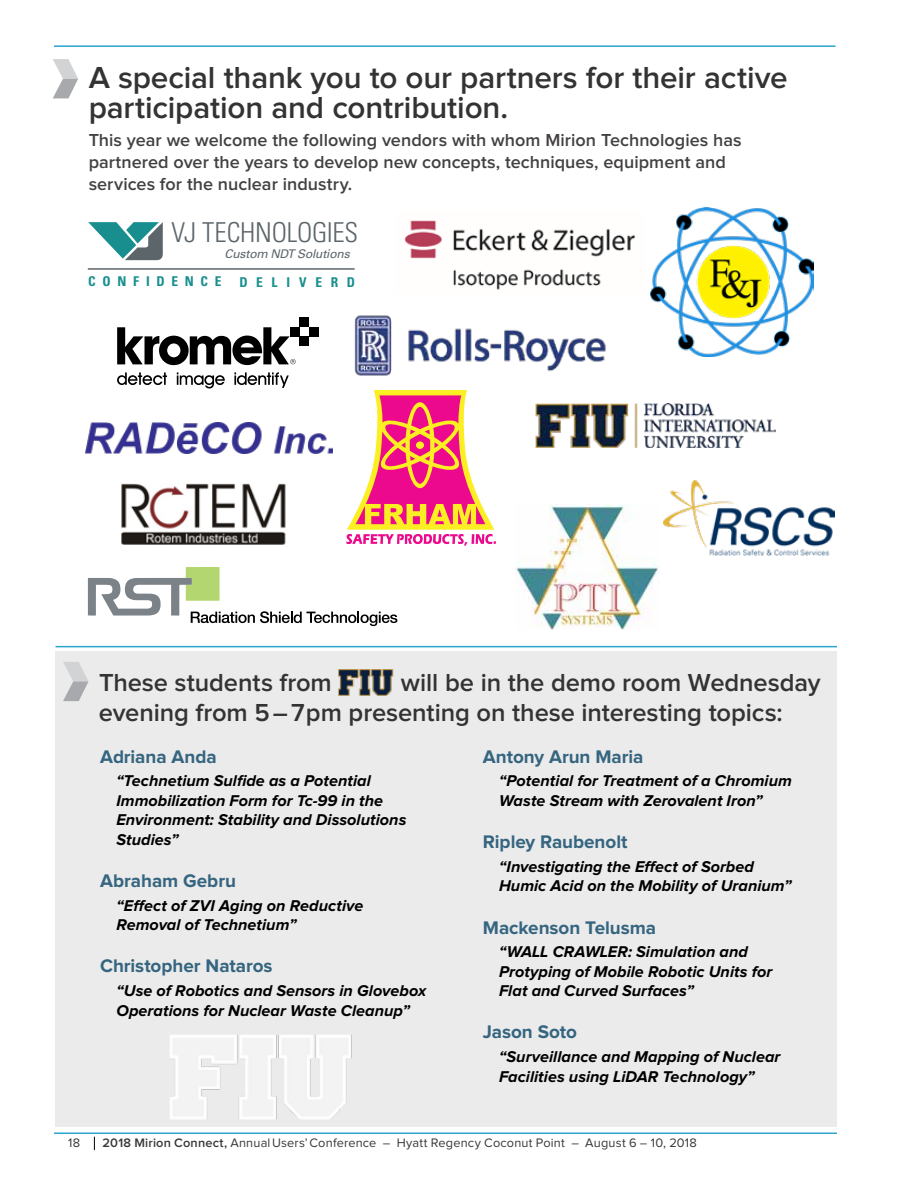
<style>
.page{position:relative;width:918px;height:1188px;background:#fff}
.page>*{position:absolute;margin:0;border:0;box-sizing:border-box;transform-origin:0 0}
.t1{font:600 31.5px/30px "Proxima Nova";letter-spacing:-.005em;color:#333334}
.t2{font:300 condensed 27.45px "Univers";letter-spacing:-.01em;color:#5c6569}
.t3{font:600 25.5px/30px "Proxima Nova";letter-spacing:-.005em;color:#333334}
.t4{font:700 18.9px "Proxima Nova";letter-spacing:-.005em;color:#35657f}
.t5{font:600 18px/21.6px "Proxima Nova";letter-spacing:.005em;color:#424041}
.t6{font:italic 700 16.2px/19.5px "Proxima Nova";color:#000}
.t7{font:700 condensed 13.5px "Univers";letter-spacing:.505em;color:#188f8e}
.t8{font:700 condensed 13.5px "Univers";letter-spacing:.64em;color:#188f8e}
.t9{font:12.75px "Proxima Nova";letter-spacing:.015em;color:#393839}
.t10{font:italic 12px "Univers";letter-spacing:-.015em;color:#5c6569}
.s1{font-weight:600}
</style>
<div class="page">
<svg style="left:94px;top:1137px;width:1px;height:13px"></svg>
<hr style="left:54px;top:45px;width:782px;height:2px;background:#2ba5cc">
<hr style="left:54px;top:1132px;width:783px;height:2px;background:#2ba5cc">
<div style="left:56px;top:652px;width:781px;height:475px;background:#ebebec"></div>
<svg style="left:53px;top:59px;width:25px;height:39px"></svg>
<svg style="left:63px;top:662px;width:26px;height:39px"></svg>
<img style="left:338px;top:670px;width:56px;height:25px">
<svg style="left:346px;top:390px;width:150px;height:156px"></svg>
<img style="left:663px;top:480px;width:171px;height:75px">
<img style="left:404px;top:220px;width:231px;height:70px">
<img style="left:651px;top:207px;width:162px;height:149px">
<div style="left:300px;top:317px;width:9px;height:10px;background:#000"></div>
<div style="left:309px;top:327px;width:10px;height:9px;background:#000"></div>
<div style="left:290px;top:327px;width:9px;height:9px;background:#000"></div>
<div style="left:300px;top:336px;width:9px;height:10px;background:#000"></div>
<svg style="left:117px;top:372px;width:50px;height:13px"></svg>
<svg style="left:177px;top:372px;width:48px;height:16px"></svg>
<svg style="left:234px;top:372px;width:55px;height:16px"></svg>
<svg style="left:117px;top:327px;width:179px;height:38px"></svg>
<img style="left:86px;top:422px;width:247px;height:31px">
<img style="left:354px;top:315px;width:252px;height:61px">
<img style="left:535px;top:404px;width:241px;height:43px">
<svg style="left:88px;top:222px;width:75px;height:38px"></svg>
<hr style="left:88px;top:268px;width:267px;height:2px;background:#5c6569">
<hr style="left:56px;top:646px;width:781px;height:1px;background:#2ba5cc">
<img style="left:170px;top:1035px;width:182px;height:84px">
<img style="left:516px;top:505px;width:144px;height:124px">
<img style="left:121px;top:483px;width:165px;height:62px">
<svg style="left:88px;top:567px;width:309px;height:59px"></svg>
<h1 class="t1" style="left:89px;top:64px;width:700px">A special thank you to our partners for their active participation and contribution.</h1>
<p class="t5" style="left:89px;top:130px;width:655px">This year we welcome the following vendors with whom Mirion Technologies has partnered over the years to develop new concepts, techniques, equipment and services for the nuclear industry.</p>
<h2 class="t2" style="left:171px;top:215px;width:188px">VJ TECHNOLOGIES</h2>
<p class="t10" style="left:225px;top:247px;width:127px">Custom NDT Solutions</p>
<p class="t7" style="left:88px;top:273px;width:135px">CONFIDENCE</p>
<p class="t8" style="left:239px;top:274px;width:117px">DELIVERD</p>
<h3 class="t3" style="left:99px;top:668px;width:234px">These students from</h3>
<h3 class="t3" style="left:99px;top:668px;width:723px;text-indent:302px">will be in the demo room Wednesday evening from 5–7pm presenting on these interesting topics:</h3>
<p class="t4" style="left:100px;top:748px;width:118px">Adriana Anda</p>
<p class="t6" style="left:116px;top:772px;width:291px">“Technetium Sulfide as a Potential<br>Immobilization Form for Tc-99 in the<br>Environment: Stability and Dissolutions<br>Studies”</p>
<p class="t4" style="left:100px;top:872px;width:137px">Abraham Gebru</p>
<p class="t6" style="left:116px;top:896px;width:248px">“Effect of ZVI Aging on Reductive<br>Removal of Technetium”</p>
<p class="t4" style="left:100px;top:957px;width:174px">Christopher Nataros</p>
<p class="t6" style="left:116px;top:982px;width:312px">“Use of Robotics and Sensors in Glovebox<br>Operations for Nuclear Waste Cleanup”</p>
<p class="t4" style="left:483px;top:748px;width:162px">Antony Arun Maria</p>
<p class="t6" style="left:499px;top:772px;width:294px">“Potential for Treatment of a Chromium<br>Waste Stream with Zerovalent Iron”</p>
<p class="t4" style="left:483px;top:833px;width:146px">Ripley Raubenolt</p>
<p class="t6" style="left:499px;top:857px;width:294px">“Investigating the Effect of Sorbed<br>Humic Acid on the Mobility of Uranium”</p>
<p class="t4" style="left:483px;top:919px;width:175px">Mackenson Telusma</p>
<p class="t6" style="left:499px;top:943px;width:275px">“WALL CRAWLER: Simulation and<br>Protyping of Mobile Robotic Units for<br>Flat and Curved Surfaces”</p>
<p class="t4" style="left:483px;top:1024px;width:96px">Jason Soto</p>
<p class="t6" style="left:499px;top:1048px;width:283px">“Surveillance and Mapping of Nuclear<br>Facilities using LiDAR Technology”</p>
<p class="t9" style="left:68px;top:1137px;width:14px">18</p>
<p class="t9" style="left:103px;top:1137px;width:596px"><span class="s1">2018 Mirion Connect,</span> AnnualUsers’Conference – Hyatt Regency Coconut Point – August 6 – 10, 2018</p>
</div>
